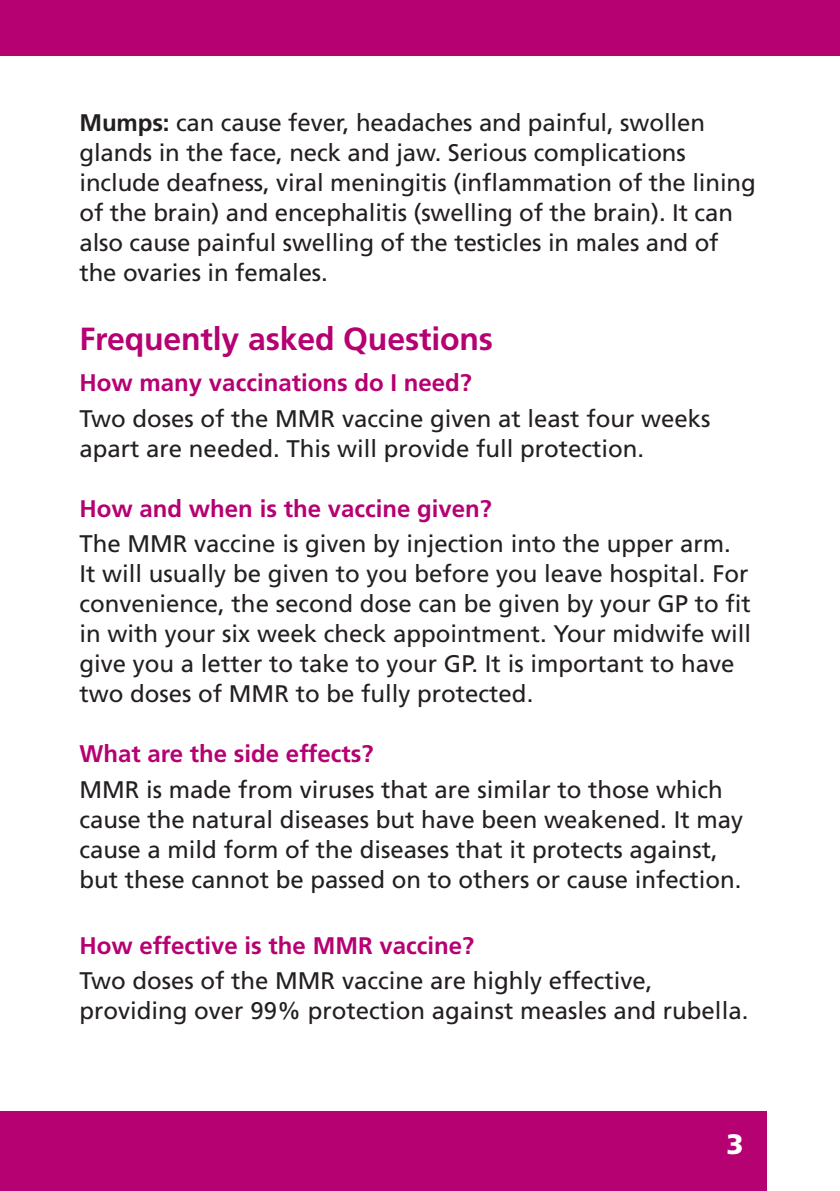
<style>
.page{position:relative;width:840px;height:1191px;background:#fff}
.page>*{position:absolute;margin:0;border:0;box-sizing:border-box;transform-origin:0 0}
.Paragraph_Style_3__B{font:700 32px "Frutiger";letter-spacing:-.005em;color:#b60172}
.Paragraph_Style_2__S{font:900 28px "Frutiger";color:#fff}
.Paragraph_Style_3__B-2{font:24px/30px "Frutiger";color:#231f20}
.Paragraph_Style_3__B-3{font:700 24px "Frutiger";color:#b60172}
.s1{font-weight:700}
</style>
<div class="page">
<div style="left:0;top:0;width:839px;height:56px;background:#b60172"></div>
<div style="left:0;top:1111px;width:765px;height:80px;background:#b60172"></div>
<p class="Paragraph_Style_3__B-2" style="left:79px;top:108px;width:677px"><span class="s1">Mumps:</span> can cause fever, headaches and painful, swollen glands in the face, neck and jaw. Serious complications include deafness, viral meningitis (inflammation of the lining of the brain) and encephalitis (swelling of the brain). It can also cause painful swelling of the testicles in males and of the ovaries in females.</p>
<p class="Paragraph_Style_3__B" style="left:79px;top:319px;width:415px">Frequently asked Questions</p>
<p class="Paragraph_Style_3__B-3" style="left:79px;top:368px;width:394px">How many vaccinations do I need?</p>
<p class="Paragraph_Style_3__B-2" style="left:79px;top:403px;width:632px">Two doses of the MMR vaccine given at least four weeks apart are needed. This will provide full protection.</p>
<p class="Paragraph_Style_3__B-3" style="left:79px;top:494px;width:414px">How and when is the vaccine given?</p>
<p class="Paragraph_Style_3__B-2" style="left:79px;top:529px;width:673px">The MMR vaccine is given by injection into the upper arm.<br>It will usually be given to you before you leave hospital. For convenience, the second dose can be given by your GP to fit in with your six week check appointment. Your midwife will give you a letter to take to your GP. It is important to have two doses of MMR to be fully protected.</p>
<p class="Paragraph_Style_3__B-3" style="left:79px;top:740px;width:295px">What are the side effects?</p>
<p class="Paragraph_Style_3__B-2" style="left:79px;top:775px;width:664px">MMR is made from viruses that are similar to those which cause the natural diseases but have been weakened. It may cause a mild form of the diseases that it protects against, but these cannot be passed on to others or cause infection.</p>
<p class="Paragraph_Style_3__B-3" style="left:79px;top:931px;width:396px">How effective is the MMR vaccine?</p>
<p class="Paragraph_Style_3__B-2" style="left:79px;top:966px;width:670px">Two doses of the MMR vaccine are highly effective, providing over 99% protection against measles and rubella.</p>
<p class="Paragraph_Style_2__S" style="left:726px;top:1126px;width:19px">3</p>
</div>
